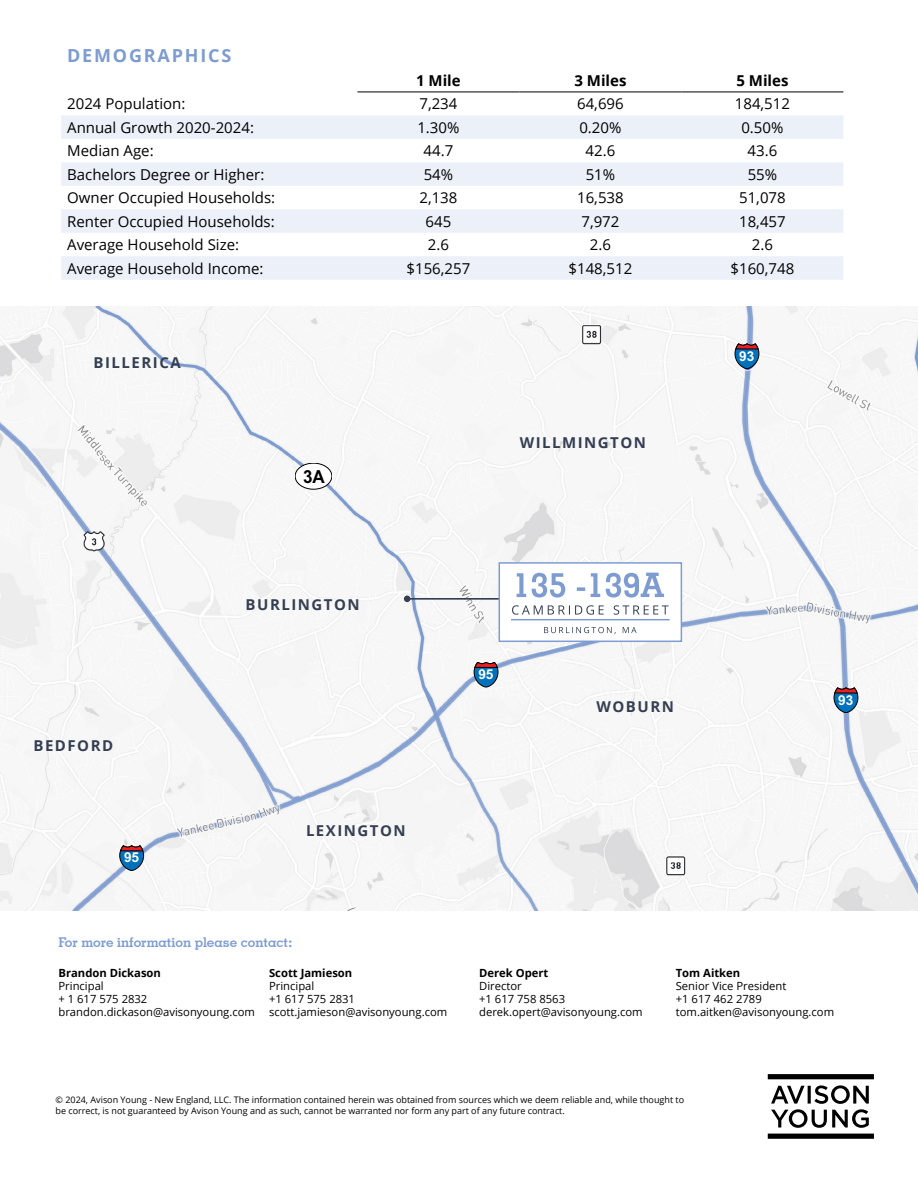
<style>
.page{position:relative;width:918px;height:1188px;background:#fff}
.page>*{position:absolute;margin:0;border:0;box-sizing:border-box;transform-origin:0 0}
.t1{font:700 18px "Open Sans";letter-spacing:.1em;color:#7e9cd1}
.t2{font:700 18px "Arial";color:#000;scale:.95 1}
.t3{font:15px "Open Sans";color:#000}
.t4{font:700 15px "Open Sans";letter-spacing:.1em;color:#353f52}
.t5{font:700 15px "Open Sans";color:#000}
.t6{font:700 13.65px "Arial";color:#fff}
.t7{font:700 13.5px "Geometric Slab 703 BT";color:#7e9cd1}
.t8{font:11.25px "Open Sans";color:#000}
.t9{font:700 11.25px "Open Sans";color:#000}
.t10{font:9px/10.8px "Open Sans";color:#000}
</style>
<div class="page">
<svg style="left:61px;top:115px;width:782px;height:165px;fill:#ecf0f8"></svg>
<hr style="left:357px;top:92px;width:162px;height:1px;background:#000">
<hr style="left:519px;top:92px;width:162px;height:1px;background:#000">
<hr style="left:681px;top:92px;width:162px;height:1px;background:#000">
<img style="left:0;top:307px;width:918px;height:604px">
<hr style="left:407px;top:598px;width:93px;height:2px;background:#353f52">
<svg style="left:404px;top:596px;width:6px;height:6px"></svg>
<svg style="left:768px;top:1074px;width:106px;height:5px"></svg>
<svg style="left:768px;top:1134px;width:106px;height:5px"></svg>
<svg style="left:771px;top:1085px;width:98px;height:43px"></svg>
<div style="left:499px;top:562px;width:183px;height:80px;background:#fff;border:2px solid #7e9cd1"></div>
<svg style="left:517px;top:573px;width:147px;height:25px"></svg>
<svg style="left:512px;top:605px;width:157px;height:10px"></svg>
<svg style="left:544px;top:627px;width:93px;height:7px"></svg>
<hr style="left:511px;top:619px;width:159px;height:1px;background:#7e9cd1">
<svg style="left:735px;top:344px;width:24px;height:25px"></svg>
<svg style="left:834px;top:688px;width:24px;height:25px"></svg>
<svg style="left:120px;top:846px;width:24px;height:24px"></svg>
<svg style="left:474px;top:662px;width:24px;height:25px"></svg>
<div style="left:295px;top:463px;width:37px;height:26px;background:#fff;border-radius:50%"></div>
<div style="left:295px;top:463px;width:37px;height:26px;border:1px solid #000;border-radius:50%"></div>
<p class="t1" style="left:67px;top:43px;width:166px">DEMOGRAPHICS</p>
<p class="t5" style="left:416px;top:70px;width:46px">1 Mile</p>
<p class="t5" style="left:574px;top:70px;width:54px">3 Miles</p>
<p class="t5" style="left:736px;top:70px;width:54px">5 Miles</p>
<p class="t3" style="left:67px;top:94px;width:120px">2024 Population:</p>
<p class="t3" style="left:419px;top:94px;width:39px">7,234</p>
<p class="t3" style="left:577px;top:94px;width:48px">64,696</p>
<p class="t3" style="left:735px;top:94px;width:57px">184,512</p>
<p class="t3" style="left:67px;top:117px;width:188px">Annual Growth 2020-2024:</p>
<p class="t3" style="left:417px;top:117px;width:44px">1.30%</p>
<p class="t3" style="left:579px;top:117px;width:44px">0.20%</p>
<p class="t3" style="left:741px;top:117px;width:44px">0.50%</p>
<p class="t3" style="left:67px;top:141px;width:88px">Median Age:</p>
<p class="t3" style="left:424px;top:141px;width:31px">44.7</p>
<p class="t3" style="left:586px;top:141px;width:31px">42.6</p>
<p class="t3" style="left:748px;top:141px;width:31px">43.6</p>
<p class="t3" style="left:67px;top:164px;width:199px">Bachelors Degree or Higher:</p>
<p class="t3" style="left:424px;top:164px;width:31px">54%</p>
<p class="t3" style="left:586px;top:164px;width:31px">51%</p>
<p class="t3" style="left:748px;top:164px;width:31px">55%</p>
<p class="t3" style="left:67px;top:188px;width:209px">Owner Occupied Households:</p>
<p class="t3" style="left:419px;top:188px;width:39px">2,138</p>
<p class="t3" style="left:577px;top:188px;width:48px">16,538</p>
<p class="t3" style="left:739px;top:188px;width:48px">51,078</p>
<p class="t3" style="left:67px;top:211px;width:209px">Renter Occupied Households:</p>
<p class="t3" style="left:426px;top:211px;width:27px">645</p>
<p class="t3" style="left:581px;top:211px;width:39px">7,972</p>
<p class="t3" style="left:739px;top:211px;width:48px">18,457</p>
<p class="t3" style="left:67px;top:235px;width:173px">Average Household Size:</p>
<p class="t3" style="left:428px;top:235px;width:23px">2.6</p>
<p class="t3" style="left:590px;top:235px;width:23px">2.6</p>
<p class="t3" style="left:752px;top:235px;width:23px">2.6</p>
<p class="t3" style="left:67px;top:258px;width:198px">Average Household Income:</p>
<p class="t3" style="left:407px;top:258px;width:65px">$156,257</p>
<p class="t3" style="left:569px;top:258px;width:65px">$148,512</p>
<p class="t3" style="left:731px;top:258px;width:65px">$160,748</p>
<p class="t4" style="left:94px;top:352px;width:89px">BILLERICA</p>
<p class="t4" style="left:33px;top:735px;width:81px">BEDFORD</p>
<p class="t6" style="left:124px;top:848px;width:17px">95</p>
<p class="t2" style="left:303px;top:465px;width:25px">3A</p>
<p class="t4" style="left:246px;top:594px;width:116px">BURLINGTON</p>
<p class="t4" style="left:306px;top:820px;width:101px">LEXINGTON</p>
<p class="t4" style="left:520px;top:432px;width:128px">WILLMINGTON</p>
<p class="t6" style="left:739px;top:347px;width:17px">93</p>
<p class="t6" style="left:478px;top:665px;width:17px">95</p>
<p class="t4" style="left:596px;top:696px;width:79px">WOBURN</p>
<p class="t6" style="left:838px;top:691px;width:17px">93</p>
<p class="t7" style="left:58px;top:934px;width:235px">For more information please contact:</p>
<p class="t9" style="left:58px;top:965px;width:104px">Brandon Dickason</p>
<p class="t9" style="left:269px;top:965px;width:85px">Scott Jamieson</p>
<p class="t9" style="left:479px;top:965px;width:71px">Derek Opert</p>
<p class="t9" style="left:676px;top:965px;width:66px">Tom Aitken</p>
<p class="t8" style="left:58px;top:978px;width:47px">Principal</p>
<p class="t8" style="left:269px;top:978px;width:47px">Principal</p>
<p class="t8" style="left:479px;top:978px;width:44px">Director</p>
<p class="t8" style="left:676px;top:978px;width:112px">Senior Vice President</p>
<p class="t8" style="left:58px;top:991px;width:90px">+ 1 617 575 2832</p>
<p class="t8" style="left:269px;top:991px;width:87px">+1 617 575 2831</p>
<p class="t8" style="left:479px;top:991px;width:87px">+1 617 758 8563</p>
<p class="t8" style="left:676px;top:991px;width:87px">+1 617 462 2789</p>
<p class="t8" style="left:58px;top:1004px;width:198px">brandon.dickason@avisonyoung.com</p>
<p class="t8" style="left:269px;top:1004px;width:180px">scott.jamieson@avisonyoung.com</p>
<p class="t8" style="left:479px;top:1004px;width:165px">derek.opert@avisonyoung.com</p>
<p class="t8" style="left:676px;top:1004px;width:160px">tom.aitken@avisonyoung.com</p>
<p class="t10" style="left:56px;top:1095px;width:630px">© 2024, Avison Young - New England, LLC. The information contained herein was obtained from sources which we deem reliable and, while thought to be correct, is not guaranteed by Avison Young and as such, cannot be warranted nor form any part of any future contract.</p>
</div>
